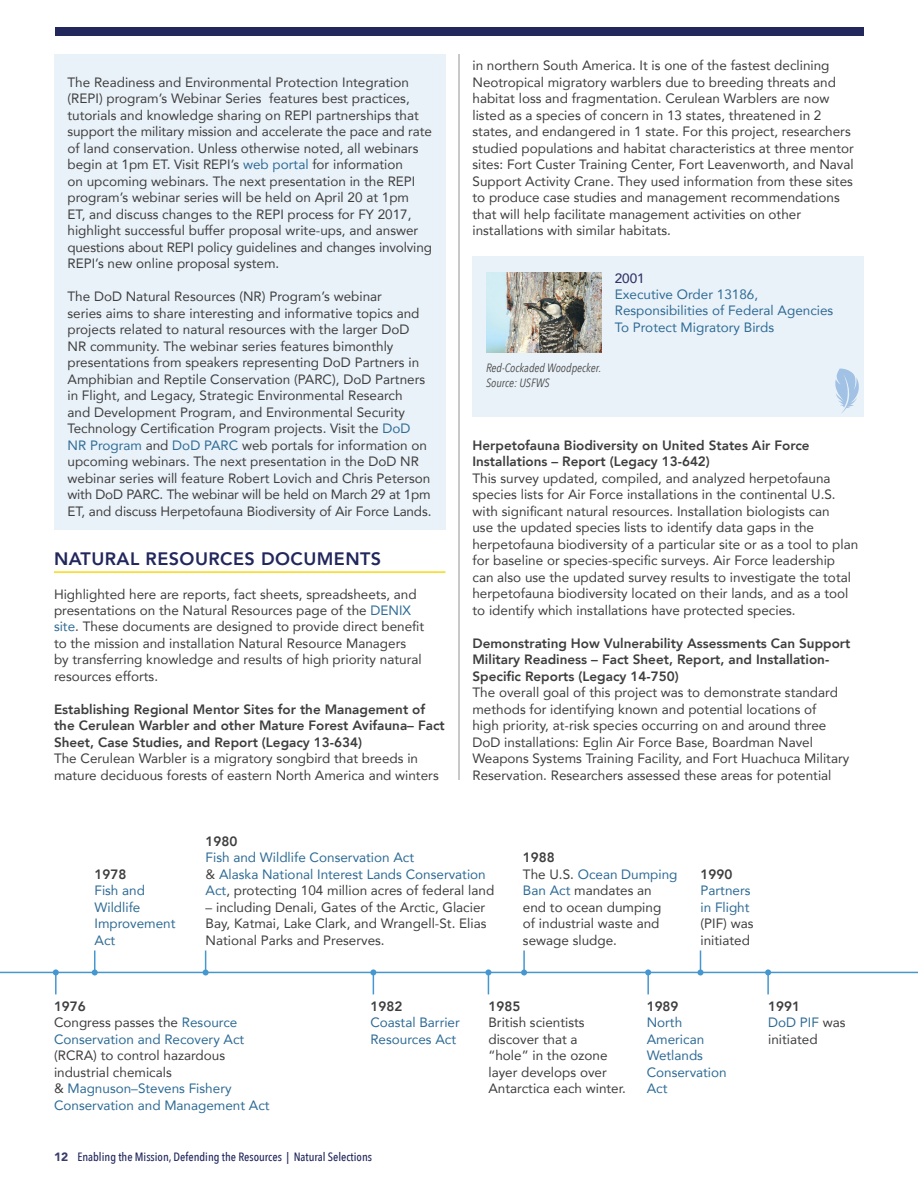
<style>
.page{position:relative;width:918px;height:1188px;background:#fff}
.page>*{position:absolute;margin:0;border:0;box-sizing:border-box;transform-origin:0 0}
.t1{font:800 18px "Avenir";letter-spacing:.025em;color:#22275c}
.t2{font:13.5px/16.5px "Avenir";color:#3e3e3f}
.t3{font:13.5px/16.5px "Avenir";color:#2e6b95}
.t4{font:800 13.5px/16.5px "Avenir";color:#3e3e3f}
.t5{font:500 13.5px "Avenir";color:#333566}
.t6{font:500 12px "Avenir Next Condensed";color:#22275c}
.t7{font:italic 12px/15px "Avenir Next Condensed";color:#4b4c4d}
.s1{color:#2e6b95}
.s2{color:#3e3e3f}
.s3{font-weight:800}
.s4{font-weight:800;color:#3e3e3f}
.s5{font-family:"Avenir";font-weight:900;color:#3b3c6b}
</style>
<div class="page">
<div style="left:56px;top:27px;width:808px;height:9px;background:#22275c"></div>
<hr style="left:54px;top:571px;width:392px;height:2px;background:#fad910">
<div style="left:54px;top:54px;width:392px;height:476px;background:#eaf2f9"></div>
<div style="left:472px;top:256px;width:392px;height:161px;background:#eaf2f9"></div>
<img style="left:486px;top:273px;width:115px;height:79px">
<hr style="left:0;top:972px;width:918px;height:1px;background:#4597d0">
<hr style="left:55px;top:972px;width:2px;height:22px;background:#4597d0">
<svg style="left:53px;top:969px;width:6px;height:6px"></svg>
<svg style="left:370px;top:969px;width:6px;height:25px"></svg>
<svg style="left:485px;top:969px;width:6px;height:25px"></svg>
<hr style="left:647px;top:972px;width:2px;height:22px;background:#4597d0">
<svg style="left:645px;top:969px;width:6px;height:6px"></svg>
<hr style="left:767px;top:972px;width:2px;height:22px;background:#4597d0">
<svg style="left:765px;top:969px;width:6px;height:6px"></svg>
<svg style="left:92px;top:950px;width:6px;height:26px"></svg>
<svg style="left:203px;top:950px;width:6px;height:26px"></svg>
<hr style="left:523px;top:950px;width:2px;height:23px;background:#4597d0">
<svg style="left:521px;top:970px;width:6px;height:6px"></svg>
<svg style="left:698px;top:950px;width:6px;height:26px"></svg>
<svg style="left:835px;top:368px;width:24px;height:45px"></svg>
<hr style="left:459px;top:54px;width:1px;height:726px;background:#939598">
<p class="t2" style="left:68px;top:74px;width:366px">The Readiness and Environmental Protection Integration (REPI) program’s Webinar Series features best practices, tutorials and knowledge sharing on REPI partnerships that support the military mission and accelerate the pace and rate of land conservation. Unless otherwise noted, all webinars begin at 1pm ET. Visit REPI’s <span class="s1">web portal</span> for information<br>on upcoming webinars. The next presentation in the REPI program’s webinar series will be held on April 20 at 1pm<br>ET, and discuss changes to the REPI process for FY 2017, highlight successful buffer proposal write-ups, and answer questions about REPI policy guidelines and changes involving REPI’s new online proposal system.</p>
<p class="t2" style="left:68px;top:288px;width:366px">The DoD Natural Resources (NR) Program’s webinar<br>series aims to share interesting and informative topics and projects related to natural resources with the larger DoD NR community. The webinar series features bimonthly presentations from speakers representing DoD Partners in Amphibian and Reptile Conservation (PARC), DoD Partners in Flight, and Legacy, Strategic Environmental Research<br>and Development Program, and Environmental Security Technology Certification Program projects. Visit the <span class="s1">DoD NR Program</span> and <span class="s1">DoD PARC</span> web portals for information on upcoming webinars. The next presentation in the DoD NR webinar series will feature Robert Lovich and Chris Peterson with DoD PARC. The webinar will be held on March 29 at 1pm ET, and discuss Herpetofauna Biodiversity of Air Force Lands.</p>
<h1 class="t1" style="left:54px;top:544px;width:329px">NATURAL RESOURCES DOCUMENTS</h1>
<p class="t2" style="left:54px;top:585px;width:372px">Highlighted here are reports, fact sheets, spreadsheets, and presentations on the Natural Resources page of the <span class="s1">DENIX site</span>. These documents are designed to provide direct benefit to the mission and installation Natural Resource Managers by transferring knowledge and results of high priority natural resources efforts.</p>
<p class="t4" style="left:54px;top:701px;width:392px">Establishing Regional Mentor Sites for the Management of the Cerulean Warbler and other Mature Forest Avifauna– Fact<br>Sheet, Case Studies, and Report (Legacy 13-634)</p>
<p class="t2" style="left:54px;top:750px;width:386px">The Cerulean Warbler is a migratory songbird that breeds in mature deciduous forests of eastern North America and winters</p>
<p class="t2" style="left:472px;top:57px;width:383px">in northern South America. It is one of the fastest declining Neotropical migratory warblers due to breeding threats and habitat loss and fragmentation. Cerulean Warblers are now listed as a species of concern in 13 states, threatened in 2 states, and endangered in 1 state. For this project, researchers studied populations and habitat characteristics at three mentor sites: Fort Custer Training Center, Fort Leavenworth, and Naval Support Activity Crane. They used information from these sites to produce case studies and management recommendations that will help facilitate management activities on other installations with similar habitats.</p>
<p class="t7" style="left:486px;top:360px;width:117px">Red-Cockaded Woodpecker.<br>Source: USFWS</p>
<p class="t5" style="left:615px;top:267px;width:32px">2001</p>
<p class="t3" style="left:615px;top:286px;width:220px">Executive Order 13186,<br>Responsibilities of Federal Agencies<br>To Protect Migratory Birds</p>
<p class="t4" style="left:472px;top:437px;width:339px">Herpetofauna Biodiversity on United States Air Force<br>Installations – Report (Legacy 13-642)</p>
<p class="t2" style="left:472px;top:470px;width:387px">This survey updated, compiled, and analyzed herpetofauna species lists for Air Force installations in the continental U.S. with significant natural resources. Installation biologists can<br>use the updated species lists to identify data gaps in the herpetofauna biodiversity of a particular site or as a tool to plan for baseline or species-specific surveys. Air Force leadership can also use the updated survey results to investigate the total herpetofauna biodiversity located on their lands, and as a tool to identify which installations have protected species.</p>
<p class="t4" style="left:472px;top:635px;width:379px">Demonstrating How Vulnerability Assessments Can Support<br>Military Readiness – Fact Sheet, Report, and Installation-<br>Specific Reports (Legacy 14-750)</p>
<p class="t2" style="left:472px;top:684px;width:378px">The overall goal of this project was to demonstrate standard methods for identifying known and potential locations of<br>high priority, at-risk species occurring on and around three DoD installations: Eglin Air Force Base, Boardman Navel Weapons Systems Training Facility, and Fort Huachuca Military Reservation. Researchers assessed these areas for potential</p>
<p class="t4" style="left:94px;top:866px;width:33px">1978</p>
<p class="t3" style="left:94px;top:882px;width:83px">Fish and<br>Wildlife<br>Improvement<br>Act</p>
<p class="t4" style="left:206px;top:833px;width:33px">1980</p>
<p class="t3" style="left:206px;top:849px;width:290px">Fish and Wildlife Conservation Act<br><span class="s2">&amp;</span> Alaska National Interest Lands Conservation<br>Act<span class="s2">, protecting 104 million acres of federal land</span></p>
<p class="t2" style="left:206px;top:899px;width:282px;text-align:justify">– including Denali, Gates of the Arctic, Glacier Bay, Katmai, Lake Clark, and Wrangell-St. Elias National Parks and Preserves.</p>
<p class="t2" style="left:523px;top:849px;width:156px"><span class="s3">1988<br></span>The U.S. <span class="s1">Ocean Dumping<br>Ban Act</span> mandates an end to ocean dumping<br>of industrial waste and sewage sludge.</p>
<p class="t4" style="left:701px;top:866px;width:33px">1990</p>
<p class="t3" style="left:701px;top:882px;width:52px">Partners in Flight</p>
<p class="t2" style="left:701px;top:915px;width:55px">(PIF) was initiated</p>
<p class="t3" style="left:54px;top:998px;width:192px"><span class="s4">1976<br></span><span class="s2">Congress passes the</span> Resource<br>Conservation and Recovery Act</p>
<p class="t3" style="left:54px;top:1047px;width:217px"><span class="s2">(RCRA) to control hazardous industrial chemicals<br>&amp;</span> Magnuson–Stevens Fishery<br>Conservation and Management Act</p>
<p class="t4" style="left:370px;top:998px;width:33px">1982</p>
<p class="t3" style="left:370px;top:1014px;width:91px">Coastal Barrier<br>Resources Act</p>
<p class="t6" style="left:54px;top:1150px;width:320px"><span class="s5">12</span> Enabling the Mission, Defending the Resources | Natural Selections</p>
<p class="t4" style="left:488px;top:998px;width:33px">1985</p>
<p class="t2" style="left:488px;top:1014px;width:139px">British scientists discover that a<br>“hole” in the ozone layer develops over<br>Antarctica each winter.</p>
<p class="t4" style="left:647px;top:998px;width:33px">1989</p>
<p class="t3" style="left:647px;top:1014px;width:82px">North<br>American<br>Wetlands<br>Conservation<br>Act</p>
<p class="t2" style="left:768px;top:998px;width:79px"><span class="s3">1991<br></span><span class="s1">DoD PIF</span> was initiated</p>
</div>
